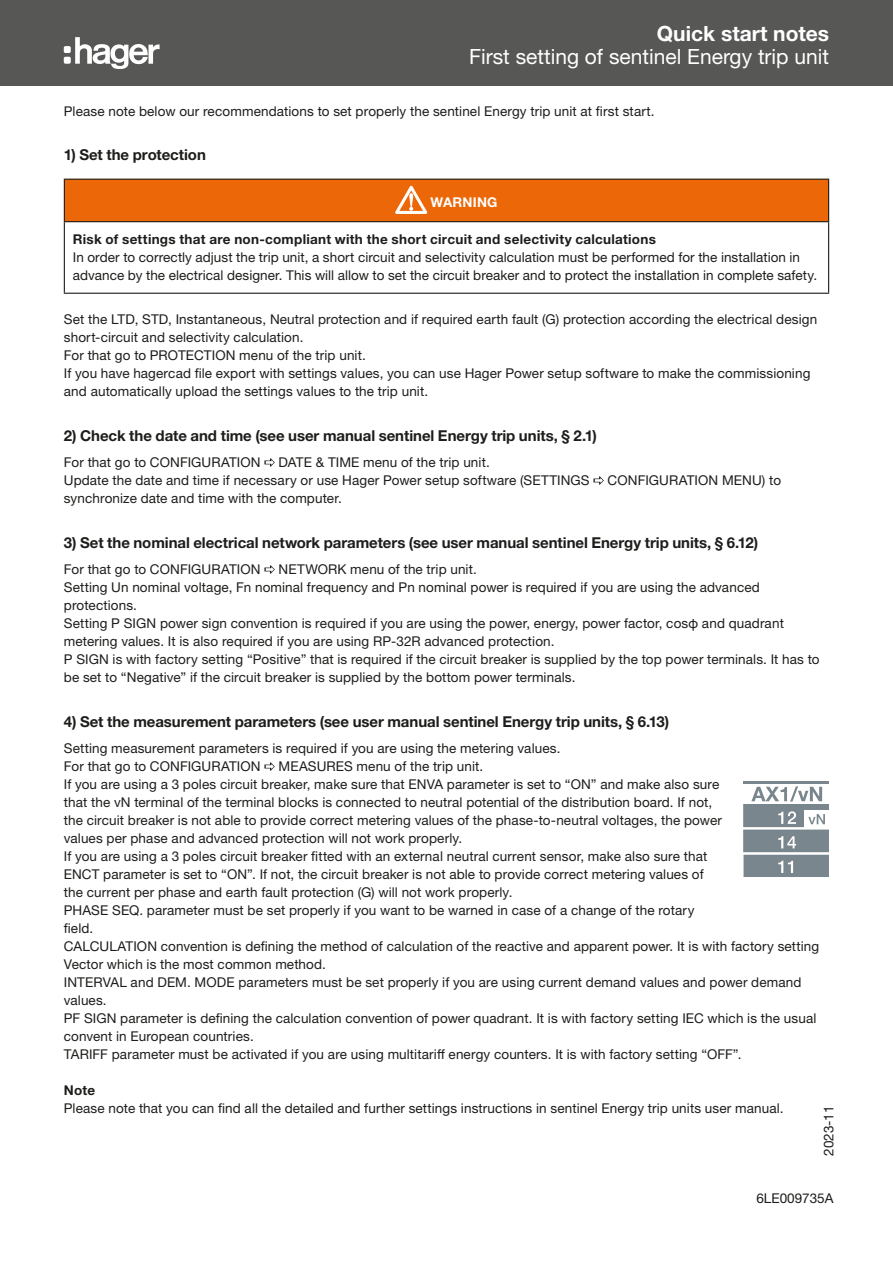
<style>
.page{position:relative;width:893px;height:1263px;background:#fff}
.page>*{position:absolute;margin:0;border:0;box-sizing:border-box;transform-origin:0 0}
.t1{font:21px/22.5px "Helvetica Neue LTW1 G";color:#fff;text-align:right}
.t2{font:700 15px "Helvetica Neue LTW1 G";letter-spacing:-.005em;color:#1d1d1b}
.Texte_courant{font:13.5px/18px "Helvetica Neue LTW1 G";letter-spacing:.01em;color:#1d1d1b}
.t3{font:700 13.5px "Helvetica Neue LTW1 G";letter-spacing:.015em;color:#fff}
.s1{font-weight:700}
</style>
<div class="page">
<div style="left:0;top:0;width:893px;height:85px;background:#575756"></div>
<svg style="left:75px;top:37px;width:85px;height:32px"></svg>
<div style="left:64px;top:46px;width:7px;height:7px;background:#fff;border-radius:2px"></div>
<div style="left:64px;top:57px;width:7px;height:7px;background:#fff;border-radius:2px"></div>
<svg style="left:264px;top:458px;width:11px;height:9px"></svg>
<svg style="left:593px;top:476px;width:11px;height:9px"></svg>
<svg style="left:264px;top:565px;width:11px;height:9px"></svg>
<svg style="left:264px;top:762px;width:11px;height:9px"></svg>
<div style="left:64px;top:179px;width:765px;height:43px;background:#ec6708"></div>
<hr style="left:64px;top:221px;width:765px;height:1px;background:#1d1d1b">
<hr style="left:64px;top:179px;width:765px;height:1px;background:#1d1d1b">
<hr style="left:64px;top:180px;width:1px;height:41px;background:#1d1d1b">
<hr style="left:828px;top:180px;width:1px;height:41px;background:#1d1d1b">
<hr style="left:64px;top:222px;width:1px;height:71px;background:#1d1d1b">
<hr style="left:828px;top:222px;width:1px;height:71px;background:#1d1d1b">
<hr style="left:64px;top:293px;width:765px;height:1px;background:#1d1d1b">
<svg style="left:396px;top:186px;width:31px;height:28px"></svg>
<div style="left:743px;top:781px;width:86px;height:97px;background:#7a868d"></div>
<svg style="left:743px;top:784px;width:86px;height:94px"></svg>
<p class="t1" style="left:469px;top:22px;width:362px"><span class="s1">Quick start notes<br></span>First setting of sentinel Energy trip unit</p>
<p class="Texte_courant" style="left:64px;top:102px;width:592px">Please note below our recommendations to set properly the sentinel Energy trip unit at first start.</p>
<p class="t2" style="left:64px;top:146px;width:144px">1) Set the protection</p>
<p class="t3" style="left:431px;top:194px;width:68px">WARNING</p>
<p class="Texte_courant" style="left:73px;top:231px;width:746px"><span class="s1">Risk of settings that are non-compliant with the short circuit and selectivity calculations<br></span>In order to correctly adjust the trip unit, a short circuit and selectivity calculation must be performed for the installation in advance by the electrical designer. This will allow to set the circuit breaker and to protect the installation in complete safety.</p>
<p class="Texte_courant" style="left:64px;top:310px;width:755px">Set the LTD, STD, Instantaneous, Neutral protection and if required earth fault (G) protection according the electrical design short-circuit and selectivity calculation.<br>For that go to PROTECTION menu of the trip unit.<br>If you have hagercad file export with settings values, you can use Hager Power setup software to make the commissioning and automatically upload the settings values to the trip unit.</p>
<p class="t2" style="left:64px;top:426px;width:534px">2) Check the date and time (see user manual sentinel Energy trip units, § 2.1)</p>
<p class="Texte_courant" style="left:64px;top:453px;width:198px">For that go to CONFIGURATION</p>
<p class="Texte_courant" style="left:64px;top:453px;width:527px;text-indent:215px">DATE &amp; TIME menu of the trip unit.<br>Update the date and time if necessary or use Hager Power setup software (SETTINGS</p>
<p class="Texte_courant" style="left:608px;top:471px;width:175px">CONFIGURATION MENU) to</p>
<p class="Texte_courant" style="left:64px;top:489px;width:279px">synchronize date and time with the computer.</p>
<p class="t2" style="left:64px;top:533px;width:696px">3) Set the nominal electrical network parameters (see user manual sentinel Energy trip units, § 6.12)</p>
<p class="Texte_courant" style="left:64px;top:560px;width:198px">For that go to CONFIGURATION</p>
<p class="Texte_courant" style="left:64px;top:560px;width:757px;text-indent:215px">NETWORK menu of the trip unit.<br>Setting Un nominal voltage, Fn nominal frequency and Pn nominal power is required if you are using the advanced protections.<br>Setting P SIGN power sign convention is required if you are using the power, energy, power factor, cosφ and quadrant metering values. It is also required if you are using RP-32R advanced protection.<br>P SIGN is with factory setting “Positive” that is required if the circuit breaker is supplied by the top power terminals. It has to be set to “Negative” if the circuit breaker is supplied by the bottom power terminals.</p>
<p class="t2" style="left:64px;top:712px;width:607px">4) Set the measurement parameters (see user manual sentinel Energy trip units, § 6.13)</p>
<p class="Texte_courant" style="left:64px;top:739px;width:498px">Setting measurement parameters is required if you are using the metering values.<br>For that go to CONFIGURATION</p>
<p class="Texte_courant" style="left:64px;top:757px;width:757px;text-indent:215px">MEASURES menu of the trip unit.<br>If you are using a 3 poles circuit breaker, make sure that ENVA parameter is set to “ON” and make also sure<br>that the vN terminal of the terminal blocks is connected to neutral potential of the distribution board. If not,<br>the circuit breaker is not able to provide correct metering values of the phase-to-neutral voltages, the power<br>values per phase and advanced protection will not work properly.<br>If you are using a 3 poles circuit breaker fitted with an external neutral current sensor, make also sure that<br>ENCT parameter is set to “ON”. If not, the circuit breaker is not able to provide correct metering values of<br>the current per phase and earth fault protection (G) will not work properly.<br>PHASE SEQ. parameter must be set properly if you want to be warned in case of a change of the rotary<br>field.<br>CALCULATION convention is defining the method of calculation of the reactive and apparent power. It is with factory setting Vector which is the most common method.<br>INTERVAL and DEM. MODE parameters must be set properly if you are using current demand values and power demand values.<br>PF SIGN parameter is defining the calculation convention of power quadrant. It is with factory setting IEC which is the usual convent in European countries.<br>TARIFF parameter must be activated if you are using multitariff energy counters. It is with factory setting “OFF”.</p>
<p class="Texte_courant" style="left:64px;top:1081px;width:721px"><span class="s1">Note<br></span>Please note that you can find all the detailed and further settings instructions in sentinel Energy trip units user manual.</p>
<p class="Texte_courant" style="left:819px;top:1156px;width:52px;rotate:-90deg">2023-11</p>
<p class="Texte_courant" style="left:756px;top:1189px;width:79px">6LE009735A</p>
</div>
